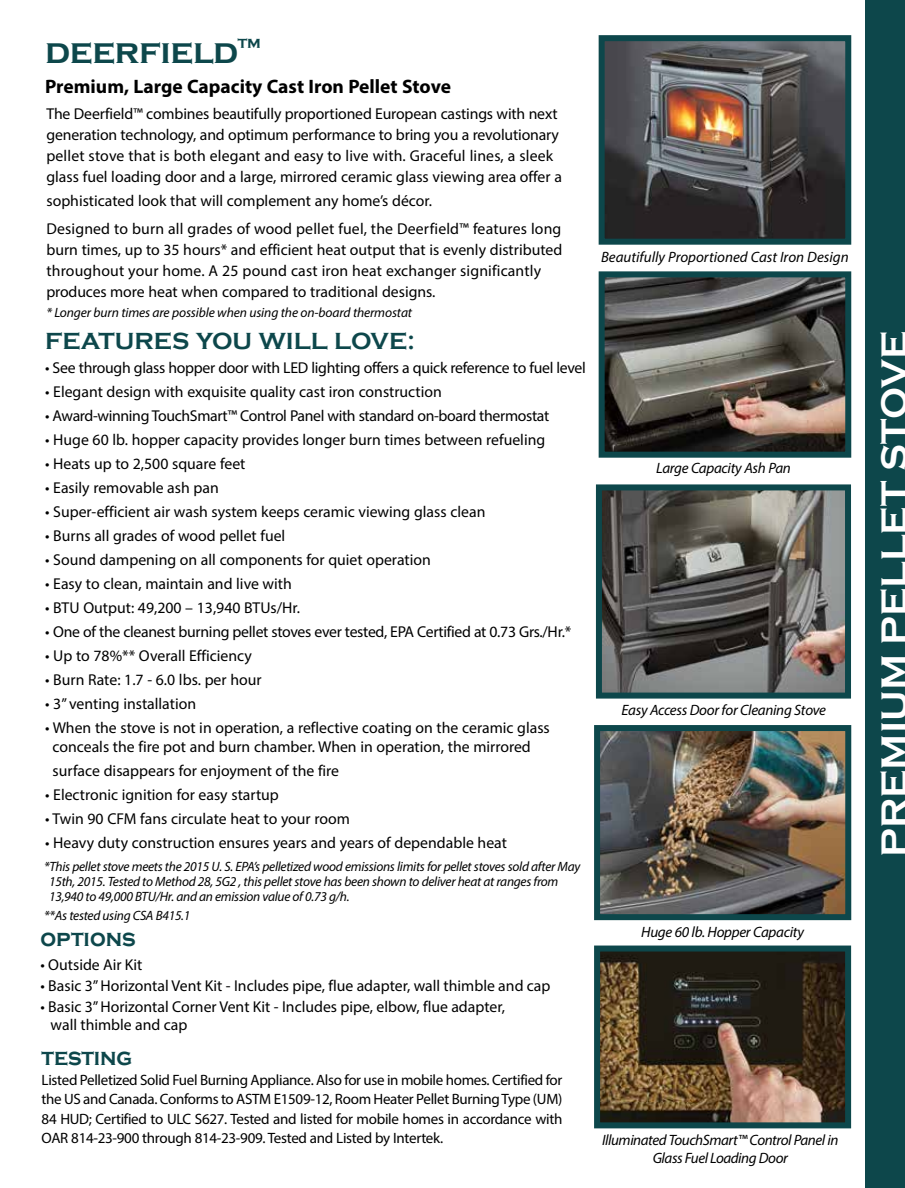
<style>
.page{position:relative;width:905px;height:1188px;background:#fff}
.page>*{position:absolute;margin:0;border:0;box-sizing:border-box;transform-origin:0 0}
.t1{font:700 37.5px "Copperplate Gothic";color:#fff}
.t2{font:700 36px "Copperplate Gothic";letter-spacing:-.01em;color:#0d474b}
.t3{font:700 24px "Copperplate Gothic";color:#0d474b}
.t4{font:700 24px "Copperplate Gothic";color:#0d474b;scale:.92 1}
.t5{font:700 19.5px "Myriad Pro";color:#000}
.t6{font:15.75px/21px "Myriad Pro";color:#000}
.t7{font:15.75px "Myriad Pro";letter-spacing:-.02em;color:#000}
.t8{font:15px/19.5px "Myriad Pro";letter-spacing:-.02em;color:#000;text-align:justify}
.t9{font:italic 15px/18px "Myriad Pro";letter-spacing:-.02em;color:#000;text-align:center}
.t10{font:italic 15px "Myriad Pro";color:#000}
.t11{font:italic 13.5px/15px "Myriad Pro";letter-spacing:-.02em;color:#000}
</style>
<div class="page">
<div style="left:866px;top:0;width:38px;height:1188px;background:#0d474b"></div>
<img style="left:605px;top:278px;width:239px;height:173px">
<div style="left:598px;top:271px;width:253px;height:187px;border:6px solid #0d474b"></div>
<img style="left:603px;top:491px;width:241px;height:201px">
<div style="left:596px;top:484px;width:255px;height:215px;border:6px solid #0d474b"></div>
<img style="left:601px;top:732px;width:243px;height:181px">
<div style="left:594px;top:725px;width:257px;height:195px;border:6px solid #0d474b"></div>
<img style="left:601px;top:953px;width:243px;height:168px">
<div style="left:594px;top:946px;width:257px;height:182px;border:6px solid #0d474b"></div>
<img style="left:605px;top:42px;width:239px;height:196px">
<div style="left:598px;top:35px;width:253px;height:210px;border:6px solid #0d474b"></div>
<h2 class="t2" style="left:45px;top:31px;width:217px">deerfield<sup>™</sup></h2>
<p class="t5" style="left:45px;top:74px;width:407px">Premium, Large Capacity Cast Iron Pellet Stove</p>
<p class="t6" style="left:46px;top:103px;width:517px">The Deerfield™ combines beautifully proportioned European castings with next generation technology, and optimum performance to bring you a revolutionary pellet stove that is both elegant and easy to live with. Graceful lines, a sleek glass fuel loading door and a large, mirrored ceramic glass viewing area offer a</p>
<p class="t6" style="left:46px;top:186px;width:516px;line-height:28.5px">sophisticated look that will complement any home’s décor.<br>Designed to burn all grades of wood pellet fuel, the Deerfield™ features long</p>
<p class="t6" style="left:46px;top:239px;width:517px">burn times, up to 35 hours* and efficient heat output that is evenly distributed throughout your home. A 25 pound cast iron heat exchanger significantly produces more heat when compared to traditional designs.</p>
<p class="t11" style="left:46px;top:304px;width:367px">* Longer burn times are possible when using the on-board thermostat</p>
<h3 class="t3" style="left:45px;top:328px;width:371px">FEATURES YOU WILL LOVE:</h3>
<p class="t7" style="left:45px;top:358px;width:542px">• See through glass hopper door with LED lighting offers a quick reference to fuel level</p>
<p class="t6" style="left:45px;top:381px;width:398px">• Elegant design with exquisite quality cast iron construction</p>
<p class="t7" style="left:45px;top:406px;width:505px">• Award-winning TouchSmart™ Control Panel with standard on-board thermostat</p>
<p class="t6" style="left:45px;top:429px;width:501px">• Huge 60 lb. hopper capacity provides longer burn times between refueling</p>
<p class="t6" style="left:45px;top:453px;width:202px">• Heats up to 2,500 square feet</p>
<p class="t6" style="left:45px;top:477px;width:175px">• Easily removable ash pan</p>
<p class="t6" style="left:45px;top:501px;width:442px">• Super-efficient air wash system keeps ceramic viewing glass clean</p>
<p class="t6" style="left:45px;top:525px;width:242px">• Burns all grades of wood pellet fuel</p>
<p class="t6" style="left:45px;top:549px;width:387px">• Sound dampening on all components for quiet operation</p>
<p class="t6" style="left:45px;top:573px;width:248px">• Easy to clean, maintain and live with</p>
<p class="t6" style="left:45px;top:597px;width:256px">• BTU Output: 49,200 – 13,940 BTUs/Hr.</p>
<p class="t7" style="left:45px;top:622px;width:527px">• One of the cleanest burning pellet stoves ever tested, EPA Certified at 0.73 Grs./Hr.*</p>
<p class="t6" style="left:45px;top:645px;width:208px">• Up to 78%** Overall Efficiency</p>
<p class="t6" style="left:45px;top:669px;width:218px">• Burn Rate: 1.7 - 6.0 lbs. per hour</p>
<p class="t6" style="left:45px;top:693px;width:152px">• 3” venting installation</p>
<p class="t6" style="left:52px;top:718px;width:499px;line-height:19.5px;text-indent:-7px">• When the stove is not in operation, a reflective coating on the ceramic glass conceals the fire pot and burn chamber. When in operation, the mirrored</p>
<p class="t6" style="left:52px;top:760px;width:288px">surface disappears for enjoyment of the fire</p>
<p class="t6" style="left:45px;top:784px;width:235px">• Electronic ignition for easy startup</p>
<p class="t6" style="left:45px;top:808px;width:306px">• Twin 90 CFM fans circulate heat to your room</p>
<p class="t6" style="left:45px;top:832px;width:463px">• Heavy duty construction ensures years and years of dependable heat</p>
<p class="t11" style="left:49px;top:858px;width:532px;text-indent:-5px">*This pellet stove meets the 2015 U. S. EPA’s pelletized wood emissions limits for pellet stoves sold after May<br>15th, 2015. Tested to Method 28, 5G2 , this pellet stove has been shown to deliver heat at ranges from<br>13,940 to 49,000 BTU/Hr. and an emission value of 0.73 g/h.</p>
<p class="t11" style="left:44px;top:908px;width:148px">**As tested using CSA B415.1</p>
<h3 class="t4" style="left:40px;top:925px;width:105px">options</h3>
<p class="t6" style="left:40px;top:954px;width:103px">• Outside Air Kit</p>
<p class="t6" style="left:40px;top:975px;width:511px">• Basic 3” Horizontal Vent Kit - Includes pipe, flue adapter, wall thimble and cap</p>
<p class="t6" style="left:51px;top:997px;width:456px;line-height:18px;text-indent:-10px">• Basic 3” Horizontal Corner Vent Kit - Includes pipe, elbow, flue adapter, wall thimble and cap</p>
<h3 class="t4" style="left:42px;top:1044px;width:100px">testing</h3>
<p class="t8" style="left:42px;top:1070px;width:522px">Listed Pelletized Solid Fuel Burning Appliance. Also for use in mobile homes. Certified for the US and Canada. Conforms to ASTM E1509-12, Room Heater Pellet Burning Type (UM)<br>84 HUD; Certified to ULC S627. Tested and listed for mobile homes in accordance with OAR 814-23-900 through 814-23-909. Tested and Listed by Intertek.</p>
<p class="t10" style="left:601px;top:248px;width:249px">Beautifully Proportioned Cast Iron Design</p>
<p class="t9" style="left:656px;top:459px;width:136px">Large Capacity Ash Pan</p>
<p class="t9" style="left:621px;top:701px;width:206px">Easy Access Door for Cleaning Stove</p>
<p class="t9" style="left:641px;top:922px;width:164px">Huge 60 lb. Hopper Capacity</p>
<p class="t9" style="left:602px;top:1131px;width:238px">Illuminated TouchSmart™ Control Panel in<br>Glass Fuel Loading Door</p>
<h1 class="t1" style="left:873px;top:857px;width:528px;rotate:-90deg">PREMIUM PELLET STOVE</h1>
</div>
